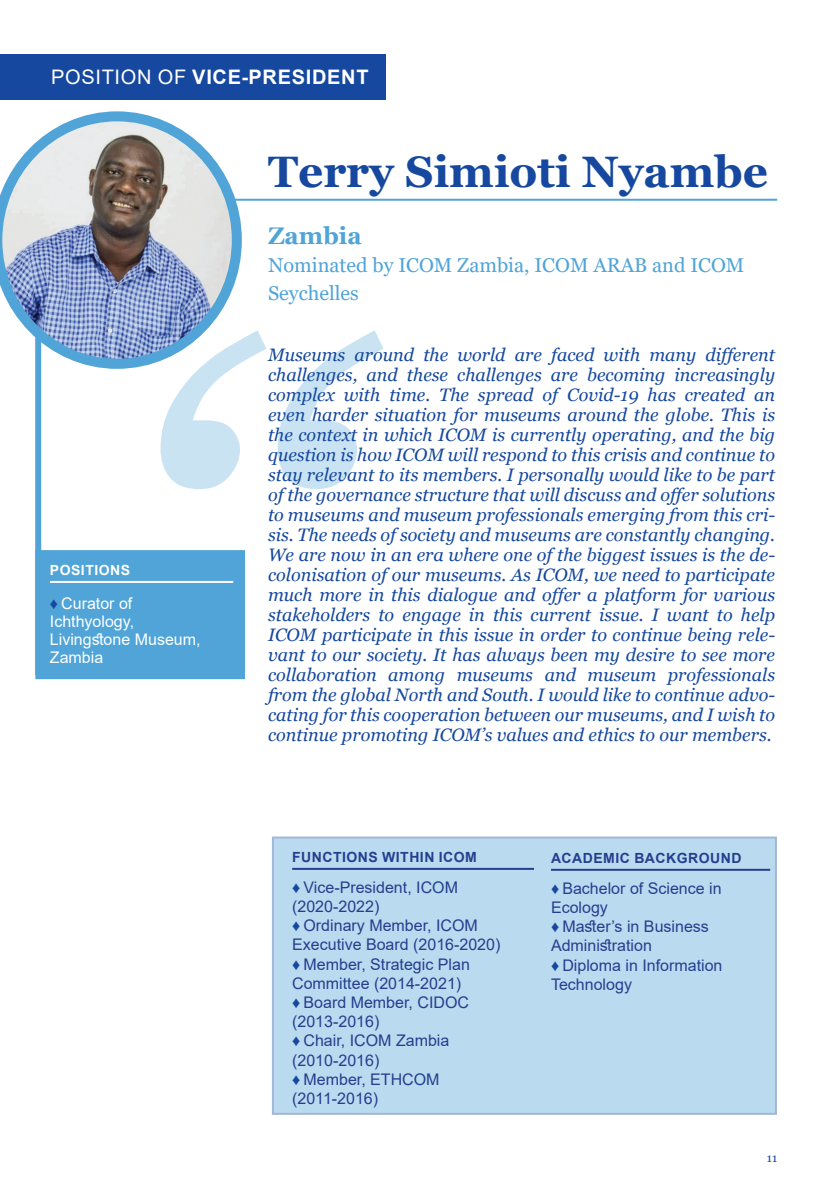
<style>
.page{position:relative;width:834px;height:1191px;background:#fff}
.page>*{position:absolute;margin:0;border:0;box-sizing:border-box;transform-origin:0 0}
.t1{font:italic 600px "Georgia";color:#50a4d8}
.Titre_2022_firstpage{font:700 44px "Georgia";color:#15489e}
.Titre_2022_firstpage-2{font:700 24px "Georgia";color:#50a4d8}
.Titre_2022_firstpage-3{font:20px/28px "Georgia";color:#50a4d8}
.Position{font:700 20px "Arial";letter-spacing:.035em;color:#fff}
.Titre_2022_firstpage-4{font:italic 18px/20px "Georgia";color:#15489e;text-align:justify}
.t2{font:16px/19.2px "Arial";color:#253f8e}
.t3{font:16px/18px "Arial";color:#fff}
.Titre_positions{font:700 14px "Arial";letter-spacing:.035em;color:#253f8e}
.Titre_positions-2{font:700 14px "Arial";letter-spacing:.035em;color:#fff}
.t4{font:12px "Georgia";color:#15489e}
.s1{font-weight:400}
.s2{color:#15489e}
</style>
<div class="page">
<div style="left:272px;top:836px;width:504px;height:278px;background:#b9daef"></div>
<div style="left:35px;top:193px;width:6px;height:482px;background:#50a4d8"></div>
<hr style="left:210px;top:199px;width:567px;height:2px;background:#50a4d8">
<svg style="left:0;top:111px;width:242px;height:258px"></svg>
<hr style="left:292px;top:868px;width:242px;height:2px;background:#253f8e">
<hr style="left:551px;top:868px;width:219px;height:2px;background:#253f8e">
<div style="left:35px;top:550px;width:210px;height:129px;background:#50a4d8;border:4px solid #50a4d8"></div>
<hr style="left:50px;top:581px;width:183px;height:2px;background:#fff">
<div style="left:0;top:54px;width:386px;height:46px;background:#15489e"></div>
<p class="Position" style="left:51px;top:63px;width:319px"><span class="s1">POSITION OF</span> VICE-PRESIDENT</p>
<p class="Titre_2022_firstpage" style="left:268px;top:144px;width:501px">Terry Simioti Nyambe</p>
<p class="Titre_2022_firstpage-2" style="left:268px;top:220px;width:95px">Zambia</p>
<p class="Titre_2022_firstpage-3" style="left:268px;top:251px;width:478px">Nominated by ICOM Zambia, ICOM ARAB and ICOM<br>Seychelles</p>
<h1 class="t1" style="left:108px;top:192px;width:235px">‘‘</h1>
<p class="Titre_2022_firstpage-4" style="left:268px;top:345px;width:508px">Museums around the world are faced with many different challenges, and these challenges are becoming increasingly complex with time. The spread of Covid-19 has created an even harder situation for museums around the globe. This is the context in which ICOM is currently operating, and the big question is how ICOM will respond to this crisis and continue to stay relevant to its members. I personally would like to be part of the governance structure that will discuss and offer solutions to museums and museum professionals emerging from this cri&shy;sis. The needs of society and museums are constantly changing.<br>We are now in an era where one of the biggest issues is the de&shy;colonisation of our museums. As ICOM, we need to participate much more in this dialogue and offer a platform for various stakeholders to engage in this current issue. I want to help ICOM participate in this issue in order to continue being rele&shy;vant to our society. It has always been my desire to see more collaboration among museums and museum professionals from the global North and South. I would like to continue advo&shy;cating for this cooperation between our museums, and I wish to continue promoting ICOM’s values and ethics to our members.</p>
<p class="Titre_positions-2" style="left:50px;top:560px;width:82px">POSITIONS</p>
<p class="t3" style="left:50px;top:594px;width:152px"><span class="s2">♦</span> Curator of<br>Ichthyology,<br>Livingstone Museum,<br>Zambia</p>
<p class="Titre_positions" style="left:292px;top:847px;width:186px">FUNCTIONS WITHIN ICOM</p>
<p class="t2" style="left:292px;top:877px;width:167px"><span class="s2">♦</span> Vice-President, ICOM (2020-2022)</p>
<p class="t2" style="left:292px;top:915px;width:210px"><span class="s2">♦</span> Ordinary Member, ICOM<br>Executive Board (2016-2020)</p>
<p class="t2" style="left:292px;top:954px;width:179px"><span class="s2">♦</span> Member, Strategic Plan<br>Committee (2014-2021)</p>
<p class="t2" style="left:292px;top:992px;width:178px"><span class="s2">♦</span> Board Member, CIDOC (2013-2016)</p>
<p class="t2" style="left:292px;top:1031px;width:159px"><span class="s2">♦</span> Chair, ICOM Zambia (2010-2016)</p>
<p class="t2" style="left:292px;top:1069px;width:149px"><span class="s2">♦</span> Member, ETHCOM (2011-2016)</p>
<p class="Titre_positions" style="left:551px;top:848px;width:192px">ACADEMIC BACKGROUND</p>
<p class="t2" style="left:551px;top:878px;width:172px"><span class="s2">♦</span> Bachelor of Science in<br>Ecology</p>
<p class="t2" style="left:551px;top:916px;width:159px"><span class="s2">♦</span> Master’s in Business<br>Administration</p>
<p class="t2" style="left:551px;top:955px;width:173px"><span class="s2">♦</span> Diploma in Information<br>Technology</p>
<p class="t4" style="left:766px;top:1150px;width:12px">11</p>
</div>
